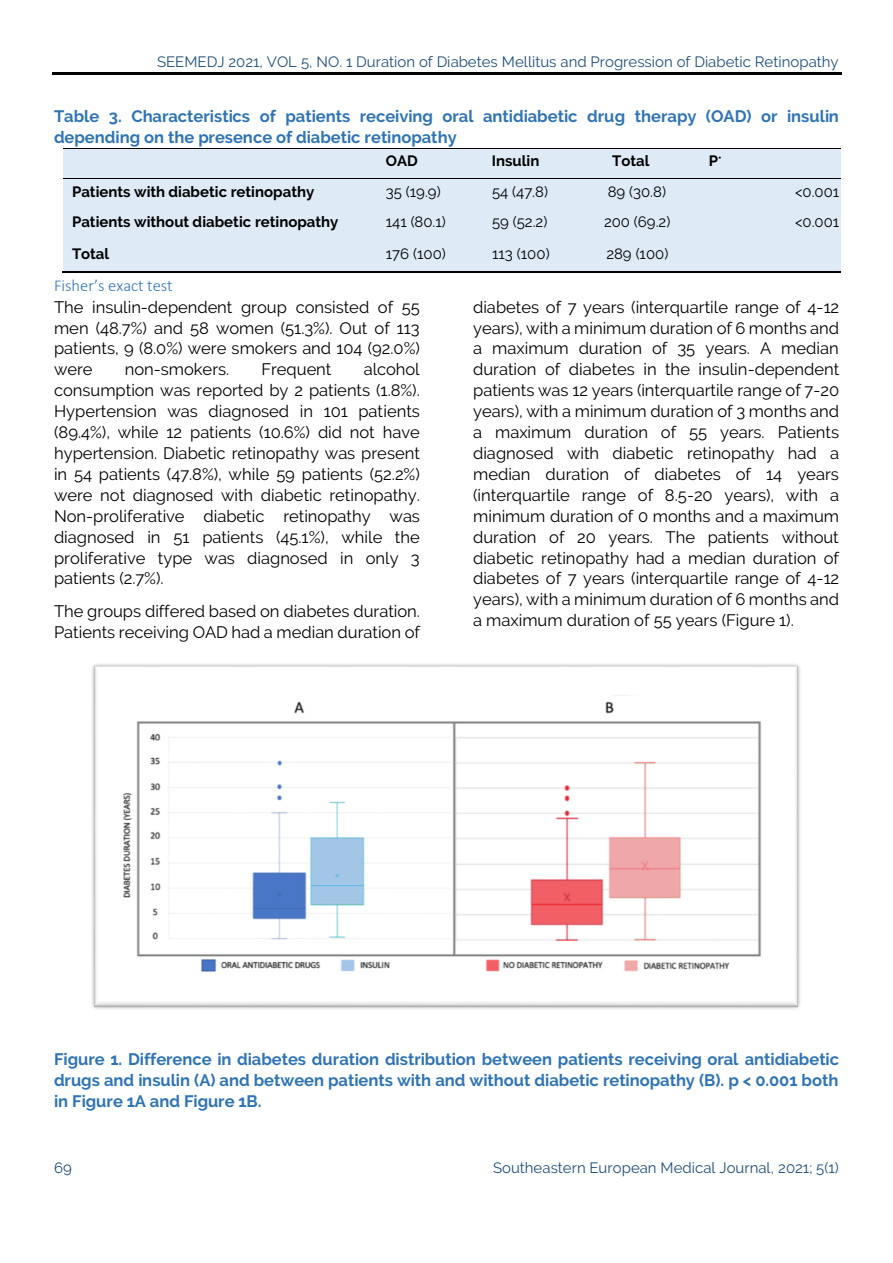
<style>
.page{position:relative;width:893px;height:1263px;background:#fff}
.page>*{position:absolute;margin:0;border:0;box-sizing:border-box;transform-origin:0 0}
.t1{font:16.5px/20.9px "Raleway";color:#000;text-align:justify}
.t2{font:700 16.5px/20.9px "Raleway";color:#2e74b5}
.t3{font:300 16.5px "Calibri";color:#2e74b5}
.t4{font:15px "Raleway";color:#1f4e79}
.t5{font:700 15px "Raleway";color:#000}
.t6{font:15px "Raleway";color:#000}
</style>
<div class="page">
<hr style="left:52px;top:72px;width:789px;height:3px;background:#000">
<div style="left:63px;top:149px;width:309px;height:30px;background:#deeaf6"></div>
<div style="left:372px;top:149px;width:106px;height:30px;background:#deeaf6"></div>
<div style="left:478px;top:149px;width:102px;height:30px;background:#deeaf6"></div>
<div style="left:580px;top:149px;width:261px;height:30px;background:#deeaf6"></div>
<hr style="left:63px;top:148px;width:309px;height:1px;background:#000">
<hr style="left:373px;top:148px;width:105px;height:1px;background:#000">
<hr style="left:479px;top:148px;width:101px;height:1px;background:#000">
<hr style="left:580px;top:148px;width:261px;height:1px;background:#000">
<div style="left:63px;top:180px;width:309px;height:29px;background:#deeaf6"></div>
<div style="left:372px;top:180px;width:106px;height:29px;background:#deeaf6"></div>
<div style="left:478px;top:180px;width:102px;height:29px;background:#deeaf6"></div>
<div style="left:580px;top:180px;width:101px;height:29px;background:#deeaf6"></div>
<div style="left:681px;top:180px;width:160px;height:29px;background:#deeaf6"></div>
<hr style="left:63px;top:179px;width:309px;height:1px;background:#000">
<hr style="left:373px;top:179px;width:105px;height:1px;background:#000">
<hr style="left:479px;top:179px;width:101px;height:1px;background:#000">
<hr style="left:580px;top:179px;width:101px;height:1px;background:#000">
<hr style="left:681px;top:179px;width:160px;height:1px;background:#000">
<hr style="left:63px;top:239px;width:309px;height:1px;background:#deeaf6">
<div style="left:63px;top:209px;width:309px;height:30px;background:#deeaf6"></div>
<hr style="left:372px;top:239px;width:106px;height:1px;background:#deeaf6">
<div style="left:372px;top:209px;width:106px;height:30px;background:#deeaf6"></div>
<hr style="left:478px;top:239px;width:102px;height:1px;background:#deeaf6">
<div style="left:478px;top:209px;width:102px;height:30px;background:#deeaf6"></div>
<hr style="left:580px;top:239px;width:101px;height:1px;background:#deeaf6">
<div style="left:580px;top:209px;width:101px;height:30px;background:#deeaf6"></div>
<hr style="left:681px;top:239px;width:160px;height:1px;background:#deeaf6">
<div style="left:681px;top:209px;width:160px;height:30px;background:#deeaf6"></div>
<div style="left:63px;top:240px;width:309px;height:31px;background:#deeaf6"></div>
<div style="left:372px;top:240px;width:106px;height:31px;background:#deeaf6"></div>
<div style="left:478px;top:240px;width:102px;height:31px;background:#deeaf6"></div>
<div style="left:580px;top:240px;width:101px;height:31px;background:#deeaf6"></div>
<hr style="left:681px;top:269px;width:160px;height:2px;background:#deeaf6">
<div style="left:681px;top:240px;width:160px;height:29px;background:#deeaf6"></div>
<hr style="left:62px;top:271px;width:310px;height:2px;background:#000">
<hr style="left:372px;top:271px;width:106px;height:2px;background:#000">
<hr style="left:478px;top:271px;width:102px;height:2px;background:#000">
<hr style="left:580px;top:271px;width:101px;height:2px;background:#000">
<hr style="left:681px;top:271px;width:160px;height:2px;background:#000">
<img style="left:92px;top:664px;width:708px;height:345px">
<p class="t4" style="left:157px;top:53px;width:683px">SEEMEDJ 2021, VOL 5, NO. 1 Duration of Diabetes Mellitus and Progression of Diabetic Retinopathy</p>
<p class="t2" style="left:54px;top:105px;width:786px">Table 3. Characteristics of patients receiving oral antidiabetic drug therapy (OAD) or insulin depending on the presence of diabetic retinopathy</p>
<p class="t5" style="left:386px;top:152px;width:34px">OAD</p>
<p class="t5" style="left:492px;top:152px;width:49px">Insulin</p>
<p class="t5" style="left:612px;top:152px;width:39px">Total</p>
<p class="t5" style="left:709px;top:152px;width:14px">P<sup>•</sup></p>
<p class="t5" style="left:72px;top:183px;width:244px">Patients with diabetic retinopathy</p>
<p class="t6" style="left:386px;top:183px;width:56px">35 (19.9)</p>
<p class="t6" style="left:492px;top:183px;width:58px">54 (47.8)</p>
<p class="t6" style="left:608px;top:183px;width:60px">89 (30.8)</p>
<p class="t6" style="left:795px;top:183px;width:46px">&lt;0.001</p>
<p class="t5" style="left:72px;top:213px;width:268px">Patients without diabetic retinopathy</p>
<p class="t6" style="left:386px;top:213px;width:62px">141 (80.1)</p>
<p class="t6" style="left:492px;top:213px;width:57px">59 (52.2)</p>
<p class="t6" style="left:604px;top:213px;width:68px">200 (69.2)</p>
<p class="t6" style="left:795px;top:213px;width:46px">&lt;0.001</p>
<p class="t5" style="left:72px;top:245px;width:39px">Total</p>
<p class="t6" style="left:386px;top:245px;width:62px">176 (100)</p>
<p class="t6" style="left:492px;top:245px;width:59px">113 (100)</p>
<p class="t6" style="left:606px;top:245px;width:64px">289 (100)</p>
<p class="t3" style="left:54px;top:279px;width:120px">Fisher’s exact test</p>
<p class="t1" style="left:54px;top:296px;width:367px">The insulin-dependent group consisted of 55 men (48.7%) and 58 women (51.3%). Out of 113 patients, 9 (8.0%) were smokers and 104 (92.0%) were</p>
<p class="t1" style="left:473px;top:296px;width:368px">diabetes of 7 years (interquartile range of 4-12 years), with a minimum duration of 6 months and a maximum duration of 35 years. A median duration of diabetes in the insulin-dependent patients was 12 years (interquartile range of 7-20 years), with a minimum duration of 3 months and a maximum duration of 55 years. Patients diagnosed with diabetic retinopathy had a median duration of diabetes of 14 years (interquartile range of 8.5-20 years), with a minimum duration of 0 months and a maximum duration of 20 years. The patients without diabetic retinopathy had a median duration of diabetes of 7 years (interquartile range of 4-12 years), with a minimum duration of 6 months and a maximum duration of 55 years (Figure 1).</p>
<p class="t1" style="left:54px;top:359px;width:367px;text-indent:310px">alcohol consumption was reported by 2 patients (1.8%).<br>Hypertension was diagnosed in 101 patients (89.4%), while 12 patients (10.6%) did not have hypertension. Diabetic retinopathy was present in 54 patients (47.8%), while 59 patients (52.2%) were not diagnosed with diabetic retinopathy.<br>Non-proliferative diabetic retinopathy was diagnosed in 51 patients (45.1%), while the proliferative type was diagnosed in only 3 patients (2.7%).</p>
<p class="t1" style="left:54px;top:601px;width:368px">The groups differed based on diabetes duration.<br>Patients receiving OAD had a median duration of</p>
<p class="t1" style="left:125px;top:359px;width:106px">non-smokers.</p>
<p class="t1" style="left:261px;top:359px;width:72px">Frequent</p>
<p class="t2" style="left:54px;top:1049px;width:787px;text-align:justify">Figure 1. Difference in diabetes duration distribution between patients receiving oral antidiabetic drugs and insulin (A) and between patients with and without diabetic retinopathy (B). p &lt; 0.001 both in Figure 1A and Figure 1B.</p>
<p class="t4" style="left:54px;top:1159px;width:19px">69</p>
<p class="t4" style="left:493px;top:1159px;width:347px">Southeastern European Medical Journal, 2021; 5(1)</p>
</div>
